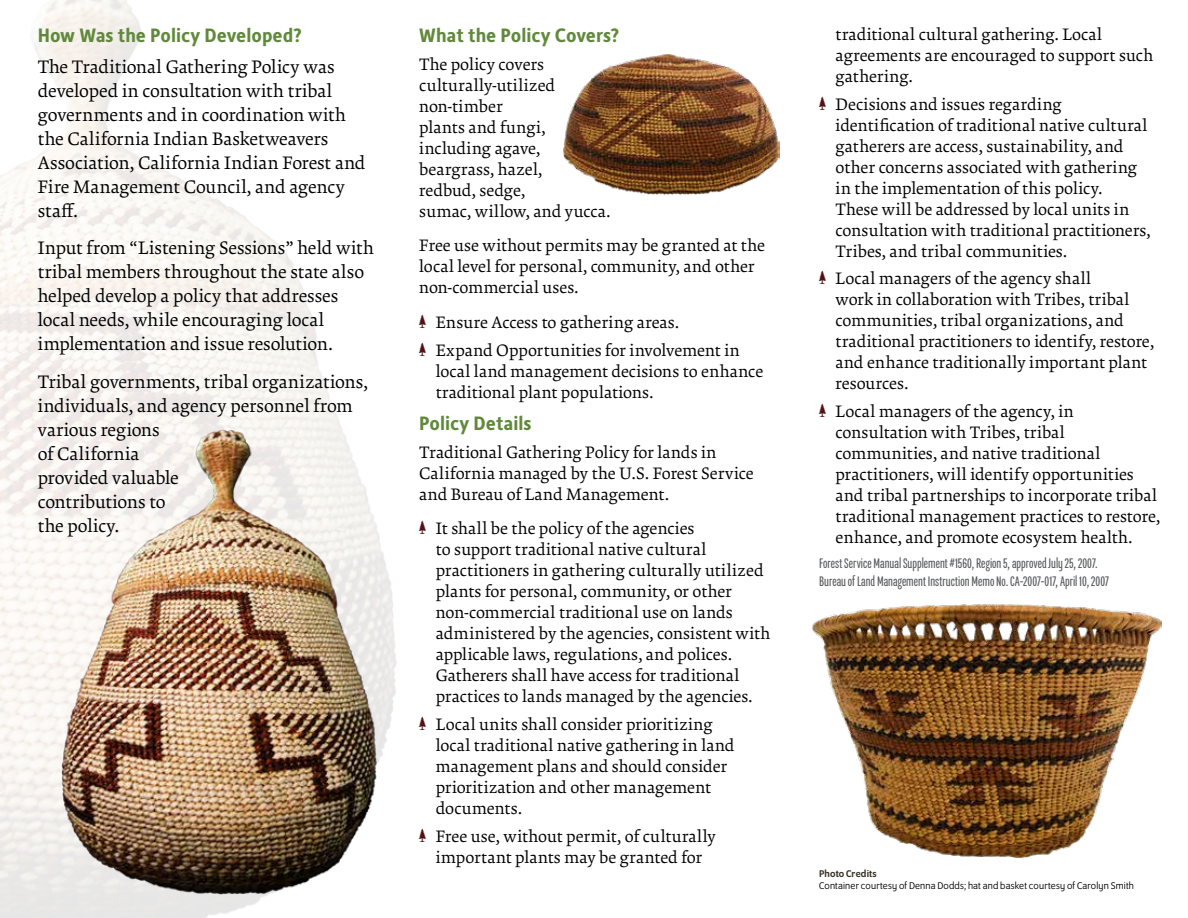
<style>
.page{position:relative;width:1188px;height:918px;background:#fff}
.page>*{position:absolute;margin:0;border:0;box-sizing:border-box;transform-origin:0 0}
.t1{font:700 19.5px "Alber New";color:#61893b}
.Intro{font:18px/24px "Krete";color:#000}
.Body{font:16.5px/21px "Krete";letter-spacing:.005em;color:#000}
.Continued{font:15px/18px "Program Nar OT";letter-spacing:.005em;color:#58595b}
.CreditsBody{font:10.5px "Program OT";letter-spacing:.02em;color:#000}
.CreditH{font:500 10.5px "Program OT";letter-spacing:.015em;color:#372e24}
</style>
<div class="page">
<img style="left:34px;top:429px;width:363px;height:466px">
<img style="left:564px;top:54px;width:216px;height:141px">
<img style="left:812px;top:604px;width:350px;height:254px">
<h1 class="t1" style="left:38px;top:23px;width:266px">How Was the Policy Developed?</h1>
<p class="Intro" style="left:38px;top:55px;width:329px">The Traditional Gathering Policy was developed in consultation with tribal governments and in coordination with the California Indian Basketweavers Association, California Indian Forest and Fire Management Council, and agency staff.</p>
<p class="Intro" style="left:38px;top:236px;width:338px">Input from “Listening Sessions” held with tribal members throughout the state also helped develop a policy that addresses local needs, while encouraging local implementation and issue resolution.</p>
<p class="Intro" style="left:38px;top:370px;width:332px">Tribal governments, tribal organizations, individuals, and agency personnel from various regions<br>of California<br>provided valuable<br>contributions to<br>the policy.</p>
<h1 class="t1" style="left:419px;top:23px;width:201px">What the Policy Covers?</h1>
<p class="Body" style="left:419px;top:54px;width:193px">The policy covers culturally-utilized non-timber<br>plants and fungi, including agave, beargrass, hazel,<br>redbud, sedge,<br>sumac, willow, and yucca.</p>
<p class="Body" style="left:419px;top:235px;width:347px">Free use without permits may be granted at the local level for personal, community, and other non-commercial uses.</p>
<p class="Body" style="left:436px;top:312px;width:245px">Ensure Access to gathering areas.</p>
<p class="Body" style="left:436px;top:340px;width:329px">Expand Opportunities for involvement in local land management decisions to enhance traditional plant populations.</p>
<h1 class="t1" style="left:419px;top:410px;width:114px">Policy Details</h1>
<p class="Body" style="left:419px;top:442px;width:336px">Traditional Gathering Policy for lands in<br>California managed by the U.S. Forest Service and Bureau of Land Management.</p>
<p class="Body" style="left:436px;top:518px;width:336px">It shall be the policy of the agencies<br>to support traditional native cultural practitioners in gathering culturally utilized plants for personal, community, or other non-commercial traditional use on lands administered by the agencies, consistent with applicable laws, regulations, and polices.<br>Gatherers shall have access for traditional practices to lands managed by the agencies.</p>
<p class="Body" style="left:436px;top:714px;width:300px">Local units shall consider prioritizing local traditional native gathering in land management plans and should consider prioritization and other management documents.</p>
<p class="Body" style="left:436px;top:826px;width:282px">Free use, without permit, of culturally important plants may be granted for</p>
<p class="Body" style="left:836px;top:24px;width:319px">traditional cultural gathering. Local agreements are encouraged to support such gathering.</p>
<p class="Body" style="left:836px;top:94px;width:317px">Decisions and issues regarding identification of traditional native cultural gatherers are access, sustainability, and other concerns associated with gathering in the implementation of this policy.<br>These will be addressed by local units in consultation with traditional practitioners, Tribes, and tribal communities.</p>
<p class="Body" style="left:836px;top:269px;width:320px">Local managers of the agency shall<br>work in collaboration with Tribes, tribal communities, tribal organizations, and traditional practitioners to identify, restore, and enhance traditionally important plant resources.</p>
<p class="Body" style="left:836px;top:401px;width:326px">Local managers of the agency, in consultation with Tribes, tribal communities, and native traditional practitioners, will identify opportunities and tribal partnerships to incorporate tribal traditional management practices to restore, enhance, and promote ecosystem health.</p>
<p class="Continued" style="left:819px;top:554px;width:291px">Forest Service Manual Supplement #1560, Region 5, approved July 25, 2007.<br>Bureau of Land Management Instruction Memo No. CA-2007-017, April 10, 2007</p>
<p class="CreditH" style="left:819px;top:868px;width:59px">Photo Credits</p>
<p class="CreditsBody" style="left:819px;top:880px;width:316px">Container courtesy of Denna Dodds; hat and basket courtesy of Carolyn Smith</p>
</div>
